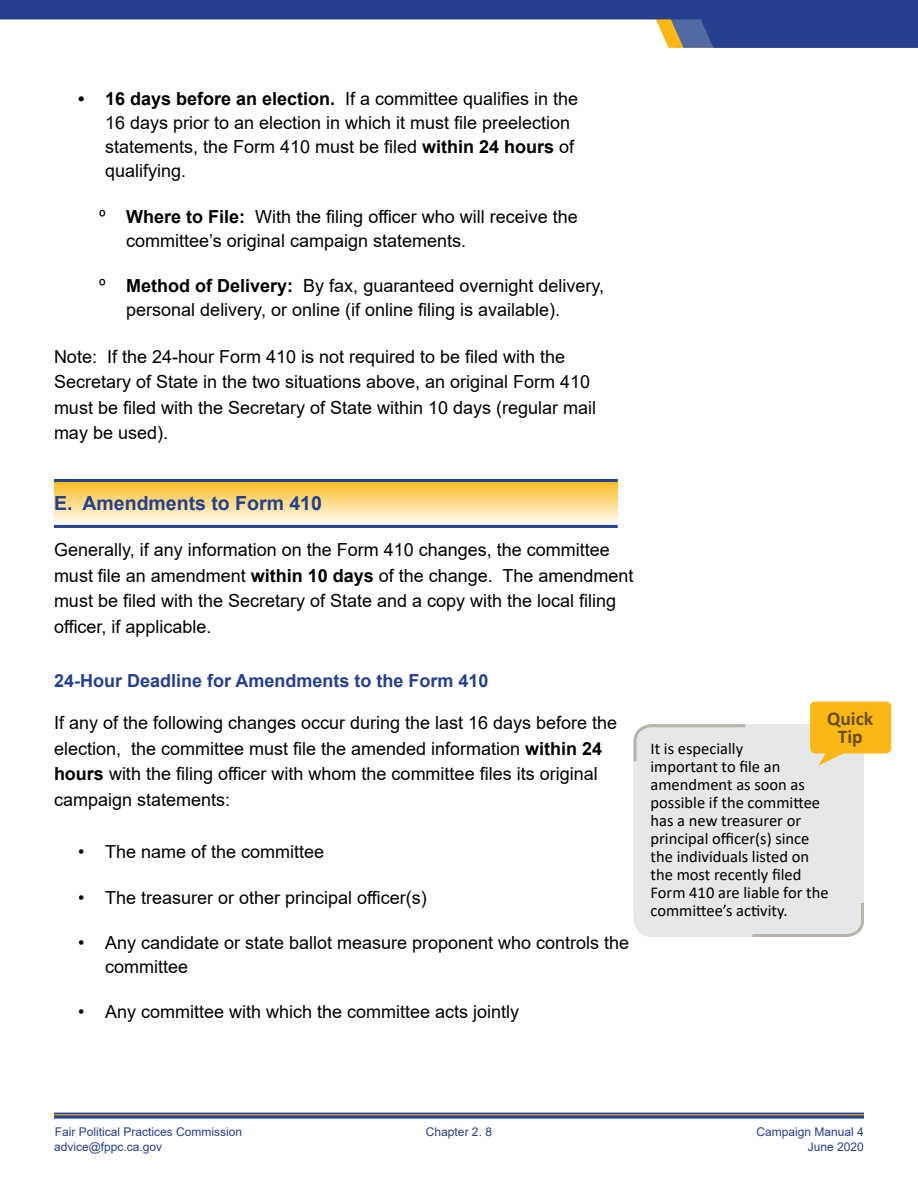
<style>
.page{position:relative;width:918px;height:1188px;background:#fff}
.page>*{position:absolute;margin:0;border:0;box-sizing:border-box;transform-origin:0 0}
.H1_No_Lines{font:700 19.5px "Arial";color:#25408f}
.Quick_Tip_Icon{font:700 19.5px "Calibri";color:#6a4d00}
.Main_Paragraph{font:18px/25.5px "Arial";color:#000}
.t1{font:700 18px "Arial";color:#25408f}
.Example___Quick_Tip{font:16.5px/18px "Calibri";color:#000}
.t2{font:12px/15px "Arial";color:#25408f}
.s1{font-weight:700}
</style>
<div class="page">
<div style="left:54px;top:479px;width:564px;height:46px;background:linear-gradient(to bottom,#f9b816,#fefbf3)"></div>
<hr style="left:54px;top:479px;width:564px;height:3px;background:#25408f">
<hr style="left:54px;top:525px;width:564px;height:3px;background:#25408f">
<svg style="left:54px;top:1113px;width:810px;height:6px;fill:#25408f"></svg>
<hr style="left:54px;top:1114px;width:810px;height:1px;background:#fab816">
<svg style="left:0;top:0;width:918px;height:48px;fill:#25408f"></svg>
<div style="left:634px;top:724px;width:230px;height:213px;background:#e6e7e8;border-radius:18px"></div>
<svg style="left:633px;top:724px;width:113px;height:40px"></svg>
<svg style="left:810px;top:702px;width:81px;height:64px"></svg>
<svg style="left:752px;top:903px;width:112px;height:34px"></svg>
<p class="Main_Paragraph" style="left:105px;top:87px;width:475px;line-height:24px;text-indent:-27px"><span class="s1">• 16 days before an election.</span> If a committee qualifies in the 16 days prior to an election in which it must file preelection statements, the Form 410 must be filed <span class="s1">within 24 hours</span> of qualifying.</p>
<p class="Main_Paragraph" style="left:126px;top:204px;width:453px;line-height:24px;text-indent:-27px">º <span class="s1">Where to File:</span> With the filing officer who will receive the committee’s original campaign statements.</p>
<p class="Main_Paragraph" style="left:126px;top:273px;width:479px;line-height:24px;text-indent:-27px">º <span class="s1">Method of Delivery:</span> By fax, guaranteed overnight delivery, personal delivery, or online (if online filing is available).</p>
<p class="Main_Paragraph" style="left:54px;top:343px;width:544px">Note: If the 24-hour Form 410 is not required to be filed with the Secretary of State in the two situations above, an original Form 410 must be filed with the Secretary of State within 10 days (regular mail may be used).</p>
<p class="H1_No_Lines" style="left:54px;top:489px;width:269px">E. Amendments to Form 410</p>
<p class="Main_Paragraph" style="left:54px;top:537px;width:581px">Generally, if any information on the Form 410 changes, the committee must file an amendment <span class="s1">within 10 days</span> of the change. The amendment must be filed with the Secretary of State and a copy with the local filing officer, if applicable.</p>
<h2 class="t1" style="left:54px;top:668px;width:436px">24-Hour Deadline for Amendments to the Form 410</h2>
<p class="Main_Paragraph" style="left:54px;top:710px;width:565px">If any of the following changes occur during the last 16 days before the election, the committee must file the amended information <span class="s1">within 24 hours</span> with the filing officer with whom the committee files its original campaign statements:</p>
<p class="Main_Paragraph" style="left:78px;top:839px;width:248px">• The name of the committee</p>
<p class="Main_Paragraph" style="left:78px;top:884px;width:350px">• The treasurer or other principal officer(s)</p>
<p class="Main_Paragraph" style="left:105px;top:931px;width:526px;line-height:24px;text-indent:-27px">• Any candidate or state ballot measure proponent who controls the committee</p>
<p class="Main_Paragraph" style="left:78px;top:999px;width:443px">• Any committee with which the committee acts jointly</p>
<p class="Quick_Tip_Icon" style="left:827px;top:704px;width:48px">Quick</p>
<p class="Quick_Tip_Icon" style="left:838px;top:722px;width:26px">Tip</p>
<p class="Example___Quick_Tip" style="left:651px;top:739px;width:180px">It is especially<br>important to file an amendment as soon as possible if the committee has a new treasurer or principal officer(s) since the individuals listed on the most recently filed<br>Form 410 are liable for the committee’s activity.</p>
<p class="t2" style="left:54px;top:1124px;width:190px">Fair Political Practices Commission advice@fppc.ca.gov</p>
<p class="t2" style="left:426px;top:1124px;width:68px">Chapter 2. 8</p>
<p class="t2" style="left:757px;top:1124px;width:109px;text-align:right">Campaign Manual 4<br>June 2020</p>
</div>
